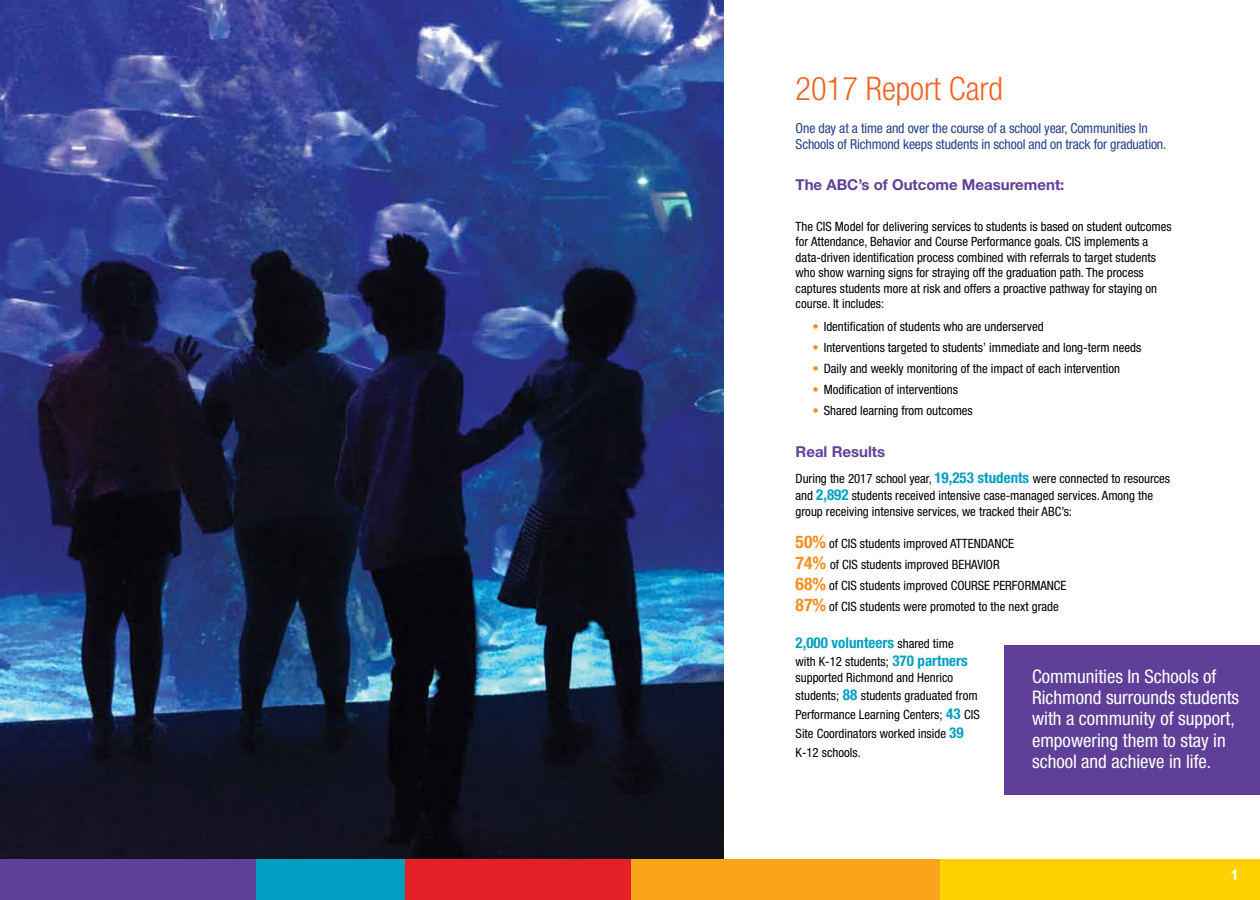
<style>
.page{position:relative;width:1260px;height:900px;background:#fff}
.page>*{position:absolute;margin:0;border:0;box-sizing:border-box;transform-origin:0 0}
.t1{font:300 condensed 32.5px "Helvetica Neue LT Std";color:#f26323}
.t2{font:condensed 18.75px/21.2px "Helvetica Neue LT Std";color:#fff}
.t3{font:700 15px "Helvetica Neue LT Std";color:#603f99}
.t4{font:700 condensed 15px "Helvetica Neue LT Std";color:#009fc2}
.t5{font:700 15px "Helvetica Neue LT Std";color:#fff}
.t6{font:condensed 13.75px/16.2px "Helvetica Neue LT Std";letter-spacing:-.01em;color:#25408f}
.t7{font:condensed 12.75px/15.4px "Helvetica Neue LT Std";color:#000}
.s1{color:#f78f1e}
.s2{font-weight:700;font-size:15px;color:#009fc2}
.s3{font-weight:700;font-size:17.5px;color:#f78f1e}
.s4{font-weight:400;font-size:12.75px;color:#000}
</style>
<div class="page">
<img style="left:0;top:0;width:724px;height:859px">
<div style="left:1004px;top:645px;width:256px;height:150px;background:#603f99"></div>
<div style="left:0;top:859px;width:302px;height:41px;background:#603f99"></div>
<div style="left:256px;top:859px;width:335px;height:41px;background:#009fc2"></div>
<div style="left:405px;top:859px;width:335px;height:41px;background:#e31f28"></div>
<div style="left:631px;top:859px;width:335px;height:41px;background:#faa41a"></div>
<div style="left:941px;top:859px;width:319px;height:41px;background:#ffd100"></div>
<h1 class="t1" style="left:796px;top:70px;width:209px">2017 Report Card</h1>
<p class="t6" style="left:796px;top:120px;width:372px">One day at a time and over the course of a school year, Communities In<br>Schools of Richmond keeps students in school and on track for graduation.</p>
<p class="t3" style="left:796px;top:175px;width:270px">The ABC’s of Outcome Measurement:</p>
<p class="t7" style="left:796px;top:219px;width:378px">The CIS Model for delivering services to students is based on student outcomes for Attendance, Behavior and Course Performance goals. CIS implements a data-driven identification process combined with referrals to target students who show warning signs for straying off the graduation path. The process captures students more at risk and offers a proactive pathway for staying on course. It includes:</p>
<p class="t7" style="left:812px;top:319px;width:233px"><span class="s1">•</span> Identification of students who are underserved</p>
<p class="t7" style="left:812px;top:340px;width:330px"><span class="s1">•</span> Interventions targeted to students’ immediate and long-term needs</p>
<p class="t7" style="left:812px;top:361px;width:309px"><span class="s1">•</span> Daily and weekly monitoring of the impact of each intervention</p>
<p class="t7" style="left:812px;top:382px;width:147px"><span class="s1">•</span> Modification of interventions</p>
<p class="t7" style="left:812px;top:403px;width:162px"><span class="s1">•</span> Shared learning from outcomes</p>
<p class="t3" style="left:796px;top:442px;width:91px">Real Results</p>
<p class="t7" style="left:796px;top:469px;width:376px;line-height:17.5px">During the 2017 school year, <span class="s2">19,253 students</span> were connected to resources and <span class="s2">2,892</span> students received intensive case-managed services. Among the</p>
<p class="t7" style="left:796px;top:503px;width:278px">group receiving intensive services, we tracked their ABC’s:</p>
<p class="t7" style="left:796px;top:533px;width:272px;line-height:21px"><span class="s3">50%</span> of CIS students improved ATTENDANCE<br><span class="s3">74%</span> of CIS students improved BEHAVIOR<br><span class="s3">68%</span> of CIS students improved COURSE PERFORMANCE <span class="s3">87%</span> of CIS students were promoted to the next grade</p>
<p class="t4" style="left:796px;top:633px;width:160px">2,000 volunteers <span class="s4">shared time</span></p>
<p class="t7" style="left:796px;top:654px;width:174px">with K-12 students; <span class="s2">370 partners </span>supported Richmond and Henrico</p>
<p class="t7" style="left:796px;top:686px;width:186px;line-height:18.8px">students; <span class="s2">88</span> students graduated from<br>Performance Learning Centers; <span class="s2">43</span> CIS<br>Site Coordinators worked inside <span class="s2">39<br></span>K-12 schools.</p>
<h2 class="t2" style="left:1032px;top:665px;width:209px">Communities In Schools of<br>Richmond surrounds students with a community of support, empowering them to stay in school and achieve in life.</h2>
<p class="t5" style="left:1231px;top:865px;width:10px">1</p>
</div>
